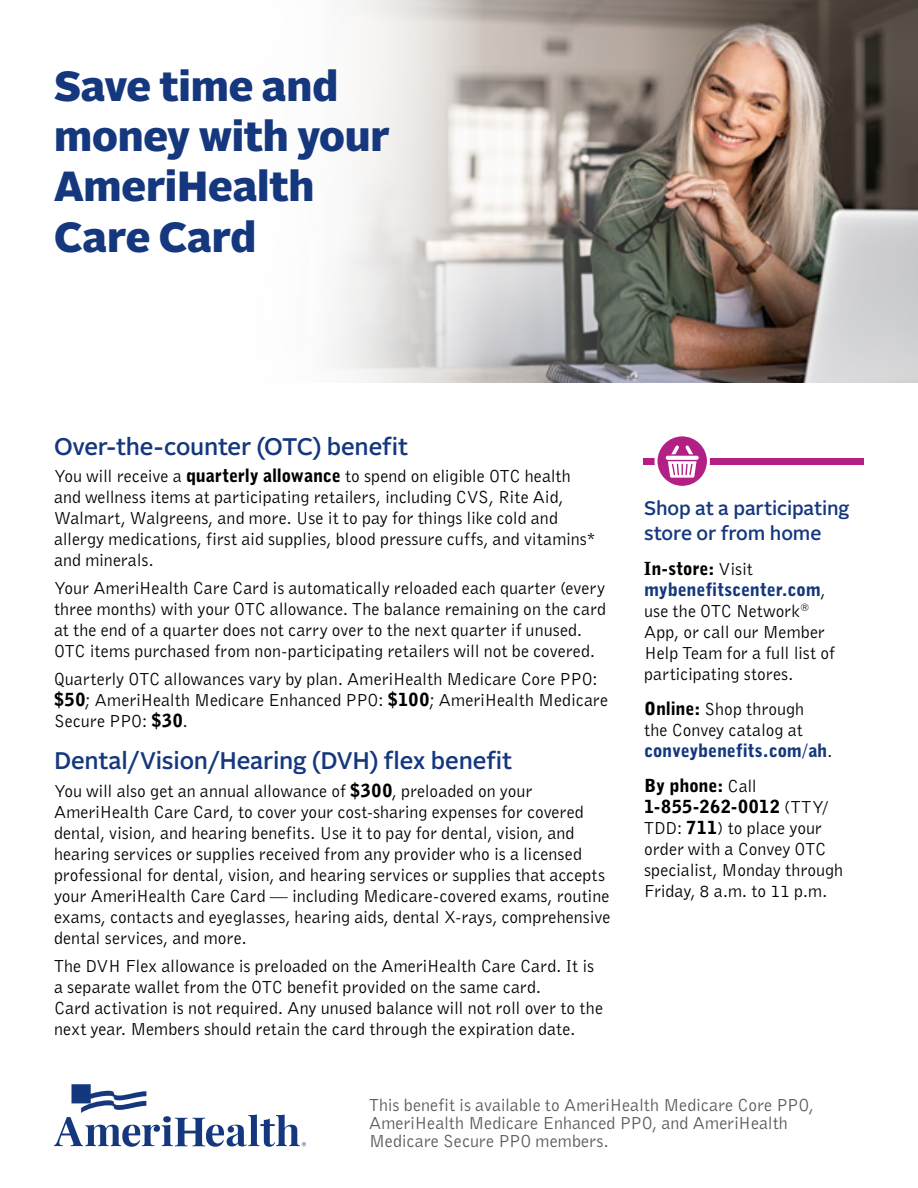
<style>
.page{position:relative;width:918px;height:1188px;background:#fff}
.page>*{position:absolute;margin:0;border:0;box-sizing:border-box;transform-origin:0 0}
.t1{font:900 42px/50.4px "Alrightv 2 Normal LP";letter-spacing:-.005em;color:#14377d}
.t2{font:500 24px "Alrightv 2 Normal LP";letter-spacing:-.005em;color:#14377d}
.t3{font:500 19.5px/25.5px "Alrightv 2 Normal LP";letter-spacing:-.005em;color:#14377d}
.t4{font:18px/21px "Bell Gothic";color:#000}
.t5{font:18px/18px "Bell Gothic";color:#58595b}
.s1{font-weight:900}
.s2{font-weight:900;color:#14377d}
</style>
<div class="page">
<div style="left:643px;top:458px;width:221px;height:7px;background:#b31f84"></div>
<svg style="left:656px;top:435px;width:52px;height:52px"></svg>
<div style="left:655px;top:433px;width:55px;height:56px;border:3px solid #fff;border-radius:50%"></div>
<img style="left:729px;top:0;width:189px;height:382px">
<svg style="left:666px;top:456px;width:33px;height:4px"></svg>
<svg style="left:668px;top:461px;width:29px;height:17px"></svg>
<svg style="left:671px;top:445px;width:8px;height:9px"></svg>
<svg style="left:685px;top:445px;width:8px;height:9px"></svg>
<svg style="left:334px;top:0;width:395px;height:383px"></svg>
<svg style="left:54px;top:1084px;width:252px;height:63px"></svg>
<h1 class="t1" style="left:54px;top:58px;width:337px">Save time and money with your<br>AmeriHealth<br>Care Card</h1>
<h2 class="t2" style="left:54px;top:429px;width:355px">Over-the-counter (OTC) benefit</h2>
<p class="t4" style="left:54px;top:465px;width:544px">You will receive a <span class="s1">quarterly allowance</span> to spend on eligible OTC health and wellness items at participating retailers, including CVS, Rite Aid, Walmart, Walgreens, and more. Use it to pay for things like cold and allergy medications, first aid supplies, blood pressure cuffs, and vitamins* and minerals.</p>
<p class="t4" style="left:54px;top:577px;width:554px">Your AmeriHealth Care Card is automatically reloaded each quarter (every three months) with your OTC allowance. The balance remaining on the card at the end of a quarter does not carry over to the next quarter if unused.<br>OTC items purchased from non-participating retailers will not be covered.</p>
<p class="t4" style="left:54px;top:668px;width:556px">Quarterly OTC allowances vary by plan. AmeriHealth Medicare Core PPO: <span class="s1">$50</span>; AmeriHealth Medicare Enhanced PPO: <span class="s1">$100</span>; AmeriHealth Medicare<br>Secure PPO: <span class="s1">$30</span>.</p>
<h2 class="t2" style="left:54px;top:744px;width:460px">Dental/Vision/Hearing (DVH) flex benefit</h2>
<p class="t4" style="left:54px;top:780px;width:558px">You will also get an annual allowance of <span class="s1">$300</span>, preloaded on your AmeriHealth Care Card, to cover your cost-sharing expenses for covered dental, vision, and hearing benefits. Use it to pay for dental, vision, and hearing services or supplies received from any provider who is a licensed professional for dental, vision, and hearing services or supplies that accepts your AmeriHealth Care Card — including Medicare-covered exams, routine exams, contacts and eyeglasses, hearing aids, dental X-rays, comprehensive dental services, and more.</p>
<p class="t4" style="left:54px;top:955px;width:550px">The DVH Flex allowance is preloaded on the AmeriHealth Care Card. It is a separate wallet from the OTC benefit provided on the same card.<br>Card activation is not required. Any unused balance will not roll over to the next year. Members should retain the card through the expiration date.</p>
<p class="t3" style="left:644px;top:494px;width:207px">Shop at a participating store or from home</p>
<p class="t4" style="left:644px;top:558px;width:192px"><span class="s1">In-store:</span> Visit <span class="s2">mybenefitscenter.com</span>, use the OTC Network<sup>®<br></sup>App, or call our Member<br>Help Team for a full list of participating stores.</p>
<p class="t4" style="left:644px;top:698px;width:190px"><span class="s1">Online:</span> Shop through<br>the Convey catalog at <span class="s2">conveybenefits.com/ah</span>.</p>
<p class="t4" style="left:644px;top:775px;width:201px"><span class="s1">By phone:</span> Call<br><span class="s1">1-855-262-0012</span> (TTY/<br>TDD: <span class="s1">711</span>) to place your order with a Convey OTC specialist, Monday through<br>Friday, 8 a.m. to 11 p.m.</p>
<p class="t5" style="left:369px;top:1095px;width:446px">This benefit is available to AmeriHealth Medicare Core PPO,<br>AmeriHealth Medicare Enhanced PPO, and AmeriHealth<br>Medicare Secure PPO members.</p>
</div>
